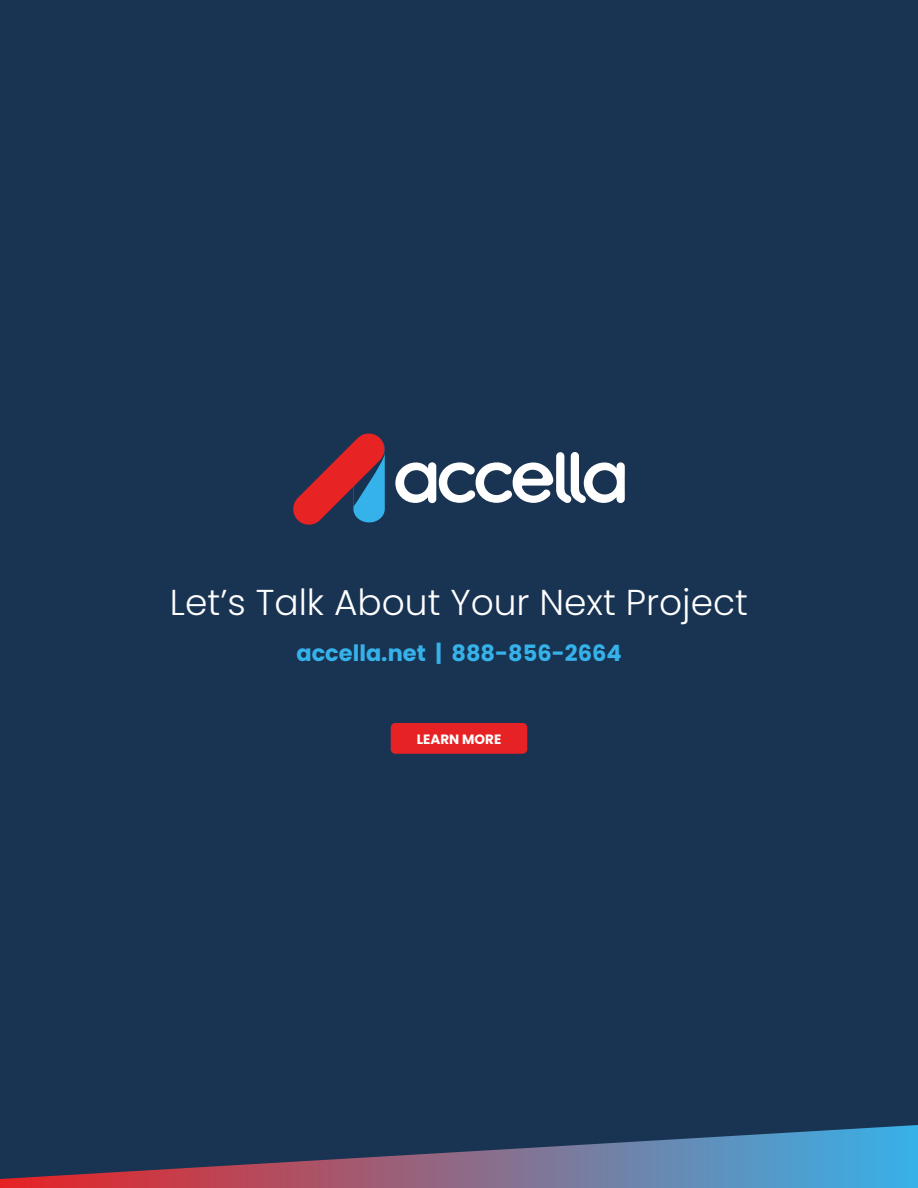
<style>
.page{position:relative;width:918px;height:1188px;background:#fff}
.page>*{position:absolute;margin:0;border:0;box-sizing:border-box;transform-origin:0 0}
.t1{font:300 36px "Poppins";color:#fff}
.t2{font:700 22.5px "Poppins";color:#36b2ea}
.t3{font:700 13.5px "Poppins";color:#fff}
</style>
<div class="page">
<div style="left:0;top:129px;width:918px;height:1050px;background:#193352"></div>
<div style="left:391px;top:723px;width:136px;height:31px;background:#e72224;border-radius:4px"></div>
<div style="left:0;top:0;width:918px;height:129px;background:#193352"></div>
<svg style="left:293px;top:434px;width:93px;height:91px;background:#703e53"></svg>
<svg style="left:395px;top:452px;width:230px;height:51px"></svg>
<p class="t1" style="left:170px;top:582px;width:580px">Let’s Talk About Your Next Project</p>
<p class="t2" style="left:296px;top:640px;width:327px">accella.net | 888-856-2664</p>
<p class="t3" style="left:417px;top:731px;width:86px">LEARN MORE</p>
</div>
